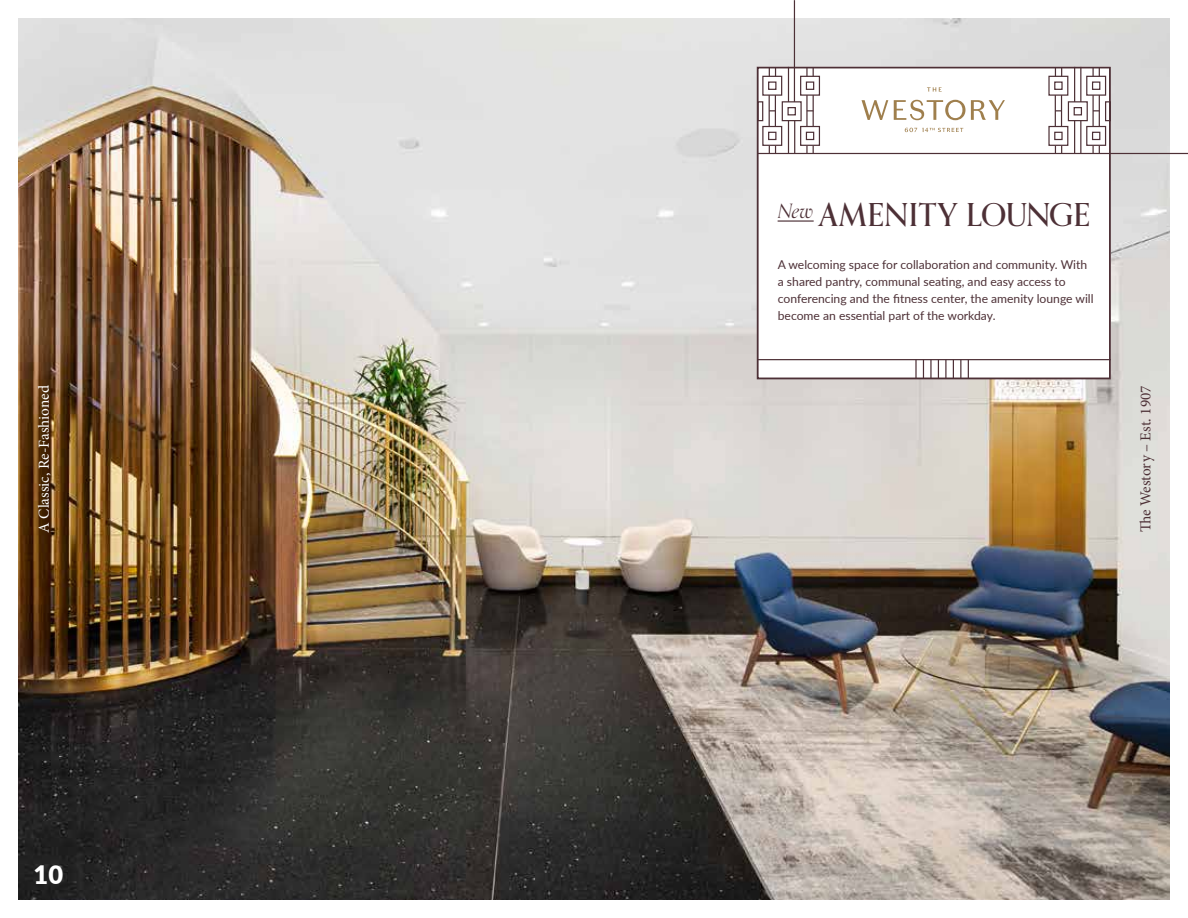
<style>
.page{position:relative;width:1188px;height:918px;background:#fff}
.page>*{position:absolute;margin:0;border:0;box-sizing:border-box;transform-origin:0 0}
.t1{font:500 31.65px "Orpheus Pro";color:#4d3036}
.t2{font:900 25.5px "Lato";color:#fff}
.t3{font:15.3px "Minion Pro";letter-spacing:-.005em;color:#fff}
.t4{font:15.3px "Minion Pro";color:#4d3036}
.t5{font:12.15px/17px "Lato";color:#4d3036}
</style>
<div class="page">
<img style="left:18px;top:18px;width:1152px;height:882px">
<div style="left:757px;top:67px;width:354px;height:312px;background:#fff"></div>
<hr style="left:757px;top:153px;width:431px;height:1px;background:#4d3036">
<hr style="left:757px;top:359px;width:354px;height:1px;background:#4d3036">
<div style="left:757px;top:67px;width:354px;height:312px;border:2px solid #4d3036"></div>
<svg style="left:953px;top:360px;width:1px;height:18px"></svg>
<svg style="left:930px;top:360px;width:2px;height:18px"></svg>
<svg style="left:960px;top:360px;width:1px;height:18px"></svg>
<svg style="left:938px;top:360px;width:1px;height:18px"></svg>
<svg style="left:915px;top:360px;width:2px;height:18px"></svg>
<svg style="left:968px;top:360px;width:1px;height:18px"></svg>
<svg style="left:945px;top:360px;width:2px;height:18px"></svg>
<svg style="left:923px;top:360px;width:1px;height:18px"></svg>
<svg style="left:862px;top:87px;width:143px;height:45px"></svg>
<hr style="left:778px;top:220px;width:36px;height:2px;background:#4d3036">
<div style="left:1068px;top:101px;width:20px;height:20px;border:1px solid #4d3036"></div>
<div style="left:782px;top:101px;width:20px;height:20px;border:1px solid #4d3036"></div>
<div style="left:757px;top:101px;width:6px;height:20px;border:1px solid #4d3036"></div>
<div style="left:1105px;top:101px;width:6px;height:20px;border:1px solid #4d3036"></div>
<div style="left:1086px;top:76px;width:20px;height:20px;border:1px solid #4d3036"></div>
<div style="left:800px;top:76px;width:20px;height:20px;border:1px solid #4d3036"></div>
<div style="left:1048px;top:76px;width:20px;height:20px;border:1px solid #4d3036"></div>
<div style="left:762px;top:76px;width:20px;height:20px;border:1px solid #4d3036"></div>
<div style="left:1086px;top:126px;width:20px;height:20px;border:1px solid #4d3036"></div>
<div style="left:800px;top:126px;width:20px;height:20px;border:1px solid #4d3036"></div>
<div style="left:1048px;top:126px;width:20px;height:20px;border:1px solid #4d3036"></div>
<div style="left:762px;top:126px;width:20px;height:20px;border:1px solid #4d3036"></div>
<div style="left:1074px;top:107px;width:8px;height:8px;border:1px solid #4d3036"></div>
<div style="left:787px;top:107px;width:9px;height:8px;border:1px solid #4d3036"></div>
<div style="left:1092px;top:81px;width:8px;height:9px;border:1px solid #4d3036"></div>
<div style="left:806px;top:81px;width:8px;height:9px;border:1px solid #4d3036"></div>
<div style="left:1054px;top:81px;width:9px;height:9px;border:1px solid #4d3036"></div>
<div style="left:768px;top:81px;width:8px;height:9px;border:1px solid #4d3036"></div>
<div style="left:1092px;top:132px;width:8px;height:8px;border:1px solid #4d3036"></div>
<div style="left:806px;top:132px;width:8px;height:8px;border:1px solid #4d3036"></div>
<div style="left:1054px;top:132px;width:9px;height:8px;border:1px solid #4d3036"></div>
<div style="left:768px;top:132px;width:8px;height:8px;border:1px solid #4d3036"></div>
<hr style="left:1074px;top:67px;width:1px;height:35px;background:#4d3036">
<hr style="left:788px;top:67px;width:1px;height:35px;background:#4d3036">
<hr style="left:1092px;top:95px;width:2px;height:32px;background:#4d3036">
<hr style="left:806px;top:95px;width:2px;height:32px;background:#4d3036">
<hr style="left:1055px;top:95px;width:1px;height:32px;background:#4d3036">
<hr style="left:769px;top:95px;width:1px;height:32px;background:#4d3036">
<hr style="left:1074px;top:121px;width:1px;height:32px;background:#4d3036">
<hr style="left:788px;top:121px;width:1px;height:32px;background:#4d3036">
<hr style="left:1080px;top:67px;width:1px;height:35px;background:#4d3036">
<hr style="left:794px;top:0;width:1px;height:102px;background:#4d3036">
<hr style="left:1099px;top:95px;width:1px;height:32px;background:#4d3036">
<hr style="left:813px;top:95px;width:1px;height:32px;background:#4d3036">
<svg style="left:1092px;top:146px;width:8px;height:7px"></svg>
<svg style="left:806px;top:146px;width:8px;height:7px"></svg>
<svg style="left:1092px;top:67px;width:8px;height:9px"></svg>
<svg style="left:806px;top:67px;width:8px;height:9px"></svg>
<svg style="left:1055px;top:146px;width:7px;height:7px"></svg>
<svg style="left:769px;top:146px;width:7px;height:7px"></svg>
<svg style="left:1055px;top:67px;width:7px;height:9px"></svg>
<svg style="left:769px;top:67px;width:7px;height:9px"></svg>
<hr style="left:1061px;top:95px;width:1px;height:32px;background:#4d3036">
<hr style="left:775px;top:95px;width:1px;height:32px;background:#4d3036">
<hr style="left:1080px;top:121px;width:1px;height:32px;background:#4d3036">
<hr style="left:794px;top:121px;width:1px;height:32px;background:#4d3036">
<p class="t3" style="left:34px;top:533px;width:149px;rotate:-90deg">A Classic, Re-Fashioned</p>
<h2 class="t2" style="left:34px;top:856px;width:31px">10</h2>
<h1 class="t1" style="left:778px;top:195px;width:314px"><sup>New</sup> AMENITY LOUNGE</h1>
<p class="t5" style="left:778px;top:255px;width:317px">A welcoming space for collaboration and community. With a shared pantry, communal seating, and easy access to conferencing and the fitness center, the amenity lounge will become an essential part of the workday.</p>
<p class="t4" style="left:1135px;top:532px;width:148px;rotate:-90deg">The Westory – Est. 1907</p>
</div>
